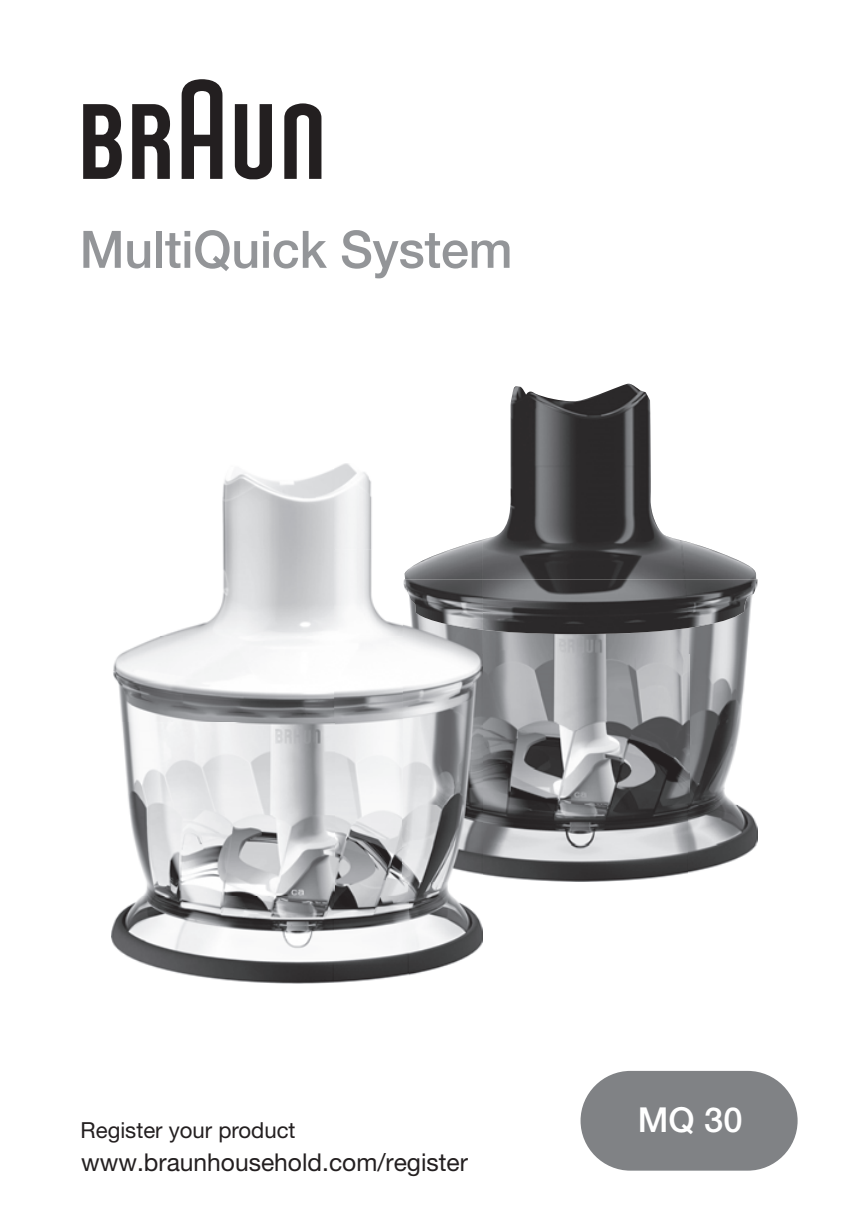
<style>
.page{position:relative;width:851px;height:1205px;background:#fff}
.page>*{position:absolute;margin:0;border:0;box-sizing:border-box;transform-origin:0 0}
.t1{font:500 51.75px "Helvetica Neue";letter-spacing:-.005em;color:#939598}
.t2{font:500 34.5px "Helvetica Neue";color:#fff}
.t3{font:24.5px "Helvetica Neue";color:#231f20}
.t4{font:22.25px "Helvetica Neue";color:#231f20}
</style>
<div class="page">
<div style="left:580px;top:1071px;width:217px;height:99px;background:#808285;border-radius:50px"></div>
<svg style="left:83px;top:104px;width:39px;height:75px"></svg>
<svg style="left:132px;top:104px;width:38px;height:75px"></svg>
<svg style="left:181px;top:79px;width:41px;height:100px"></svg>
<svg style="left:235px;top:104px;width:37px;height:75px"></svg>
<svg style="left:284px;top:103px;width:37px;height:76px"></svg>
<img style="left:483px;top:634px;width:205px;height:247px">
<img style="left:688px;top:579px;width:69px;height:294px">
<img style="left:483px;top:384px;width:273px;height:250px">
<img style="left:222px;top:463px;width:150px;height:86px">
<img style="left:162px;top:549px;width:241px;height:87px">
<img style="left:111px;top:636px;width:297px;height:347px">
<img style="left:408px;top:881px;width:75px;height:95px">
<img style="left:403px;top:539px;width:80px;height:342px">
<img style="left:405px;top:579px;width:78px;height:51px">
<h1 class="t1" style="left:80px;top:218px;width:434px">MultiQuick System</h1>
<p class="t4" style="left:81px;top:1122px;width:216px">Register your product</p>
<p class="t3" style="left:81px;top:1153px;width:388px">www.braunhousehold.com/register</p>
<h2 class="t2" style="left:637px;top:1098px;width:106px">MQ 30</h2>
</div>
